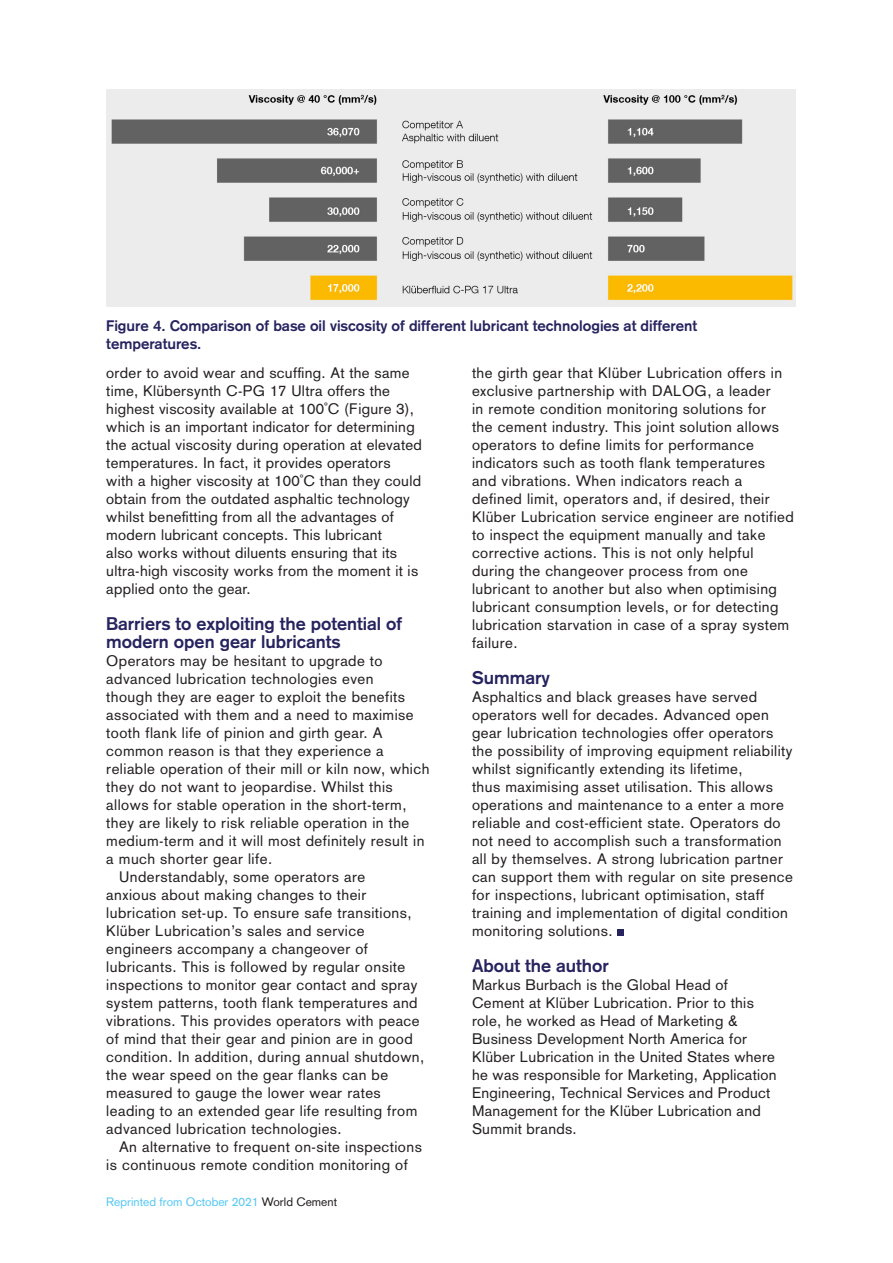
<style>
.page{position:relative;width:893px;height:1263px;background:#fff}
.page>*{position:absolute;margin:0;border:0;box-sizing:border-box;transform-origin:0 0}
.Subhead_1{font:700 18px/18px "Akzidenz Grotesk";color:#26235f}
.Text_1st_Para{font:15px/18px "Akzidenz Grotesk";letter-spacing:.03em;color:#231f20}
.Body_Text{font:15px/18px "Akzidenz Grotesk";letter-spacing:.03em;color:#231f20}
.Caption__No_Line{font:700 15px/18px "Akzidenz Grotesk";color:#26235f}
.t1{font:12px "Akzidenz Grotesk";color:#56c8f3}
.s1{color:#231f20}
</style>
<div class="page">
<div style="left:617px;top:929px;width:7px;height:7px;background:#26235f"></div>
<img style="left:106px;top:89px;width:689px;height:217px">
<p class="Caption__No_Line" style="left:106px;top:317px;width:592px">Figure 4. Comparison of base oil viscosity of different lubricant technologies at different temperatures.</p>
<p class="Text_1st_Para" style="left:106px;top:364px;width:317px">order to avoid wear and scuffing. At the same time, Klübersynth C-PG 17 Ultra offers the highest viscosity available at 100˚C (Figure 3), which is an important indicator for determining the actual viscosity during operation at elevated temperatures. In fact, it provides operators<br>with a higher viscosity at 100˚C than they could obtain from the outdated asphaltic technology whilst benefitting from all the advantages of modern lubricant concepts. This lubricant<br>also works without diluents ensuring that its ultra-high viscosity works from the moment it is applied onto the gear.</p>
<p class="Subhead_1" style="left:106px;top:615px;width:297px">Barriers to exploiting the potential of modern open gear lubricants</p>
<p class="Text_1st_Para" style="left:106px;top:652px;width:325px">Operators may be hesitant to upgrade to advanced lubrication technologies even<br>though they are eager to exploit the benefits associated with them and a need to maximise tooth flank life of pinion and girth gear. A common reason is that they experience a reliable operation of their mill or kiln now, which they do not want to jeopardise. Whilst this allows for stable operation in the short-term, they are likely to risk reliable operation in the medium-term and it will most definitely result in a much shorter gear life.</p>
<p class="Body_Text" style="left:106px;top:868px;width:320px;text-indent:13px">Understandably, some operators are<br>anxious about making changes to their lubrication set-up. To ensure safe transitions, Klüber Lubrication’s sales and service engineers accompany a changeover of lubricants. This is followed by regular onsite inspections to monitor gear contact and spray system patterns, tooth flank temperatures and vibrations. This provides operators with peace of mind that their gear and pinion are in good condition. In addition, during annual shutdown, the wear speed on the gear flanks can be measured to gauge the lower wear rates leading to an extended gear life resulting from advanced lubrication technologies.</p>
<p class="Body_Text" style="left:106px;top:1138px;width:317px;text-indent:13px">An alternative to frequent on-site inspections is continuous remote condition monitoring of</p>
<p class="t1" style="left:106px;top:1194px;width:232px">Reprinted from October 2021 <span class="s1">World Cement</span></p>
<p class="Body_Text" style="left:472px;top:364px;width:323px">the girth gear that Klüber Lubrication offers in exclusive partnership with DALOG, a leader<br>in remote condition monitoring solutions for<br>the cement industry. This joint solution allows operators to define limits for performance indicators such as tooth flank temperatures<br>and vibrations. When indicators reach a defined limit, operators and, if desired, their Klüber Lubrication service engineer are notified to inspect the equipment manually and take corrective actions. This is not only helpful during the changeover process from one lubricant to another but also when optimising lubricant consumption levels, or for detecting lubrication starvation in case of a spray system failure.</p>
<p class="Subhead_1" style="left:472px;top:669px;width:79px">Summary</p>
<p class="Text_1st_Para" style="left:472px;top:688px;width:322px">Asphaltics and black greases have served operators well for decades. Advanced open gear lubrication technologies offer operators the possibility of improving equipment reliability whilst significantly extending its lifetime,<br>thus maximising asset utilisation. This allows operations and maintenance to a enter a more reliable and cost-efficient state. Operators do not need to accomplish such a transformation all by themselves. A strong lubrication partner can support them with regular on site presence for inspections, lubricant optimisation, staff training and implementation of digital condition monitoring solutions.</p>
<p class="Subhead_1" style="left:472px;top:957px;width:138px">About the author</p>
<p class="Text_1st_Para" style="left:472px;top:976px;width:306px">Markus Burbach is the Global Head of Cement at Klüber Lubrication. Prior to this role, he worked as Head of Marketing &amp; Business Development North America for Klüber Lubrication in the United States where he was responsible for Marketing, Application Engineering, Technical Services and Product Management for the Klüber Lubrication and Summit brands.</p>
</div>
